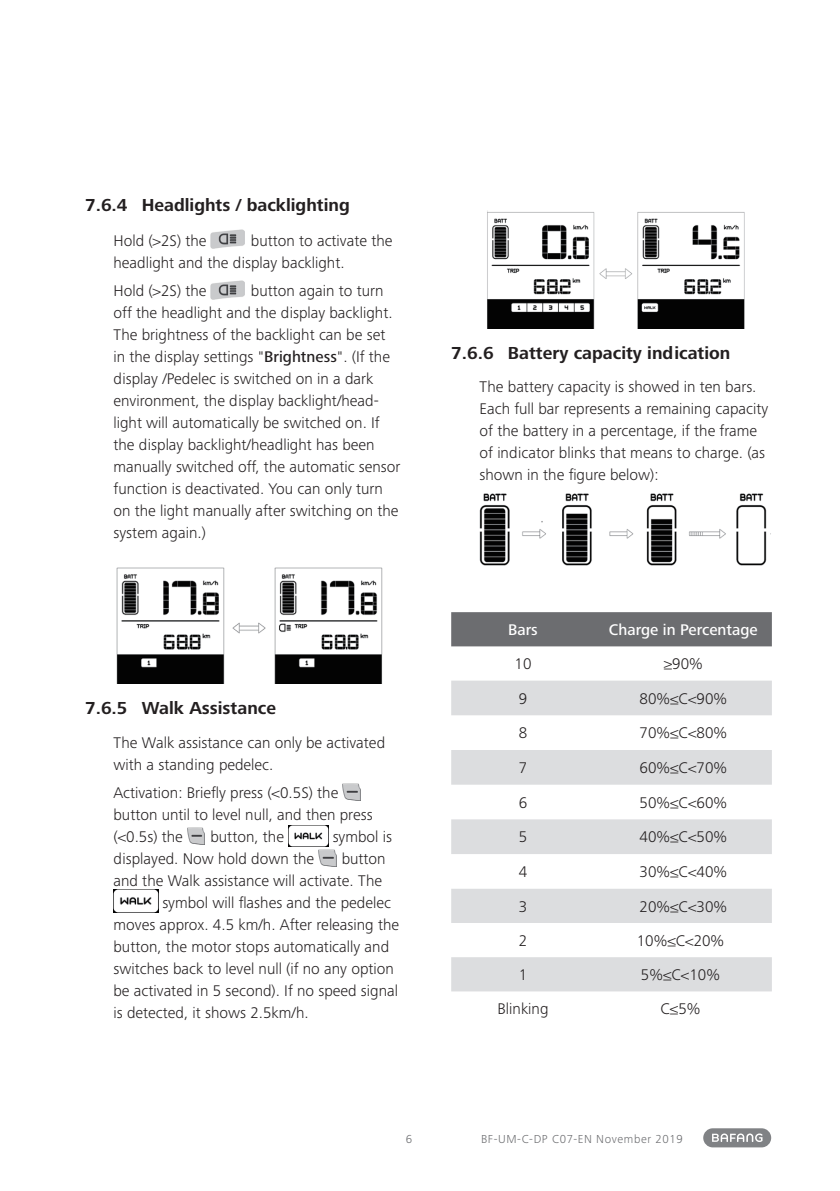
<style>
.page{position:relative;width:840px;height:1191px;background:#fff}
.page>*{position:absolute;margin:0;border:0;box-sizing:border-box;transform-origin:0 0}
.t1{font:700 18px "Frutiger Next Pro";color:#231f20}
.t2{font:300 16px/22px "Frutiger Next Pro";color:#231f20}
.t3{font:500 16px "Frutiger Next Pro";color:#fff}
.t4{font:300 12px "Frutiger Next Pro";letter-spacing:.05em;color:#6c6d70}
.s1{font-weight:500}
</style>
<div class="page">
<div style="left:702px;top:1128px;width:68px;height:19px;background:#808285;border-radius:10px"></div>
<svg style="left:712px;top:1133px;width:50px;height:9px"></svg>
<img style="left:211px;top:229px;width:33px;height:20px">
<img style="left:211px;top:280px;width:33px;height:20px">
<img style="left:116px;top:567px;width:267px;height:116px">
<img style="left:342px;top:783px;width:18px;height:17px">
<img style="left:187px;top:827px;width:18px;height:17px">
<img style="left:288px;top:825px;width:40px;height:22px">
<img style="left:318px;top:849px;width:18px;height:17px">
<img style="left:113px;top:889px;width:45px;height:24px">
<img style="left:487px;top:210px;width:258px;height:118px">
<img style="left:479px;top:493px;width:292px;height:73px">
<div style="left:451px;top:612px;width:320px;height:34px;background:#6c6d70"></div>
<svg style="left:451px;top:680px;width:320px;height:311px"></svg>
<svg style="left:451px;top:750px;width:320px;height:173px;fill:#dcdddf"></svg>
<p class="t1" style="left:85px;top:195px;width:266px">7.6.4 Headlights / backlighting</p>
<p class="t2" style="left:113px;top:230px;width:94px">Hold (&gt;2S) the</p>
<p class="t2" style="left:113px;top:230px;width:280px;text-indent:137px">button to activate the headlight and the display backlight.</p>
<p class="t2" style="left:113px;top:279px;width:94px">Hold (&gt;2S) the</p>
<p class="t2" style="left:113px;top:279px;width:288px;text-indent:137px">button again to turn off the headlight and the display backlight.<br>The brightness of the backlight can be set in the display settings "<span class="s1">Brightness</span>". (If the display /Pedelec is switched on in a dark environment, the display backlight/head&shy;light will automatically be switched on. If the display backlight/headlight has been manually switched off, the automatic sensor function is deactivated. You can only turn on the light manually after switching on the system again.)</p>
<p class="t1" style="left:85px;top:698px;width:192px">7.6.5 Walk Assistance</p>
<p class="t2" style="left:113px;top:731px;width:273px">The Walk assistance can only be activated with a standing pedelec.</p>
<p class="t2" style="left:113px;top:781px;width:260px">Activation: Briefly press (&lt;0.5S) the button until to level null, and then press (&lt;0.5s) the</p>
<p class="t2" style="left:210px;top:825px;width:75px">button, the</p>
<p class="t2" style="left:332px;top:825px;width:61px">symbol is</p>
<p class="t2" style="left:113px;top:847px;width:202px">displayed. Now hold down the</p>
<p class="t2" style="left:341px;top:847px;width:45px">button</p>
<p class="t2" style="left:113px;top:869px;width:270px">and the Walk assistance will activate. The</p>
<p class="t2" style="left:162px;top:891px;width:230px">symbol will flashes and the pedelec</p>
<p class="t2" style="left:113px;top:913px;width:287px">moves approx. 4.5 km/h. After releasing the</p>
<p class="t2" style="left:113px;top:935px;width:277px">button, the motor stops automatically and</p>
<p class="t2" style="left:113px;top:957px;width:282px">switches back to level null (if no any option</p>
<p class="t2" style="left:113px;top:979px;width:286px">be activated in 5 second). If no speed signal</p>
<p class="t2" style="left:113px;top:1001px;width:197px">is detected, it shows 2.5km/h.</p>
<p class="t1" style="left:451px;top:343px;width:280px">7.6.6 Battery capacity indication</p>
<p class="t2" style="left:479px;top:376px;width:290px">The battery capacity is showed in ten bars.<br>Each full bar represents a remaining capacity of the battery in a percentage, if the frame of indicator blinks that means to charge. (as shown in the figure below):</p>
<p class="t3" style="left:508px;top:620px;width:31px">Bars</p>
<p class="t3" style="left:608px;top:620px;width:150px">Charge in Percentage</p>
<p class="t2" style="left:514px;top:653px;width:18px">10</p>
<p class="t2" style="left:663px;top:653px;width:41px">≥90%</p>
<p class="t2" style="left:518px;top:687px;width:10px">9</p>
<p class="t2" style="left:639px;top:687px;width:89px">80%≤C&lt;90%</p>
<p class="t2" style="left:518px;top:722px;width:10px">8</p>
<p class="t2" style="left:639px;top:722px;width:89px">70%≤C&lt;80%</p>
<p class="t2" style="left:518px;top:756px;width:10px">7</p>
<p class="t2" style="left:639px;top:756px;width:89px">60%≤C&lt;70%</p>
<p class="t2" style="left:518px;top:791px;width:10px">6</p>
<p class="t2" style="left:639px;top:791px;width:89px">50%≤C&lt;60%</p>
<p class="t2" style="left:518px;top:826px;width:10px">5</p>
<p class="t2" style="left:639px;top:826px;width:89px">40%≤C&lt;50%</p>
<p class="t2" style="left:518px;top:861px;width:10px">4</p>
<p class="t2" style="left:639px;top:861px;width:89px">30%≤C&lt;40%</p>
<p class="t2" style="left:518px;top:895px;width:10px">3</p>
<p class="t2" style="left:639px;top:895px;width:89px">20%≤C&lt;30%</p>
<p class="t2" style="left:518px;top:929px;width:10px">2</p>
<p class="t2" style="left:636px;top:929px;width:89px">10%≤C&lt;20%</p>
<p class="t2" style="left:518px;top:963px;width:10px">1</p>
<p class="t2" style="left:640px;top:963px;width:80px">5%≤C&lt;10%</p>
<p class="t2" style="left:497px;top:998px;width:52px">Blinking</p>
<p class="t2" style="left:660px;top:998px;width:41px">C≤5%</p>
<p class="t4" style="left:405px;top:1132px;width:8px">6</p>
<p class="t4" style="left:480px;top:1132px;width:203px">BF-UM-C-DP C07-EN November 2019</p>
</div>
